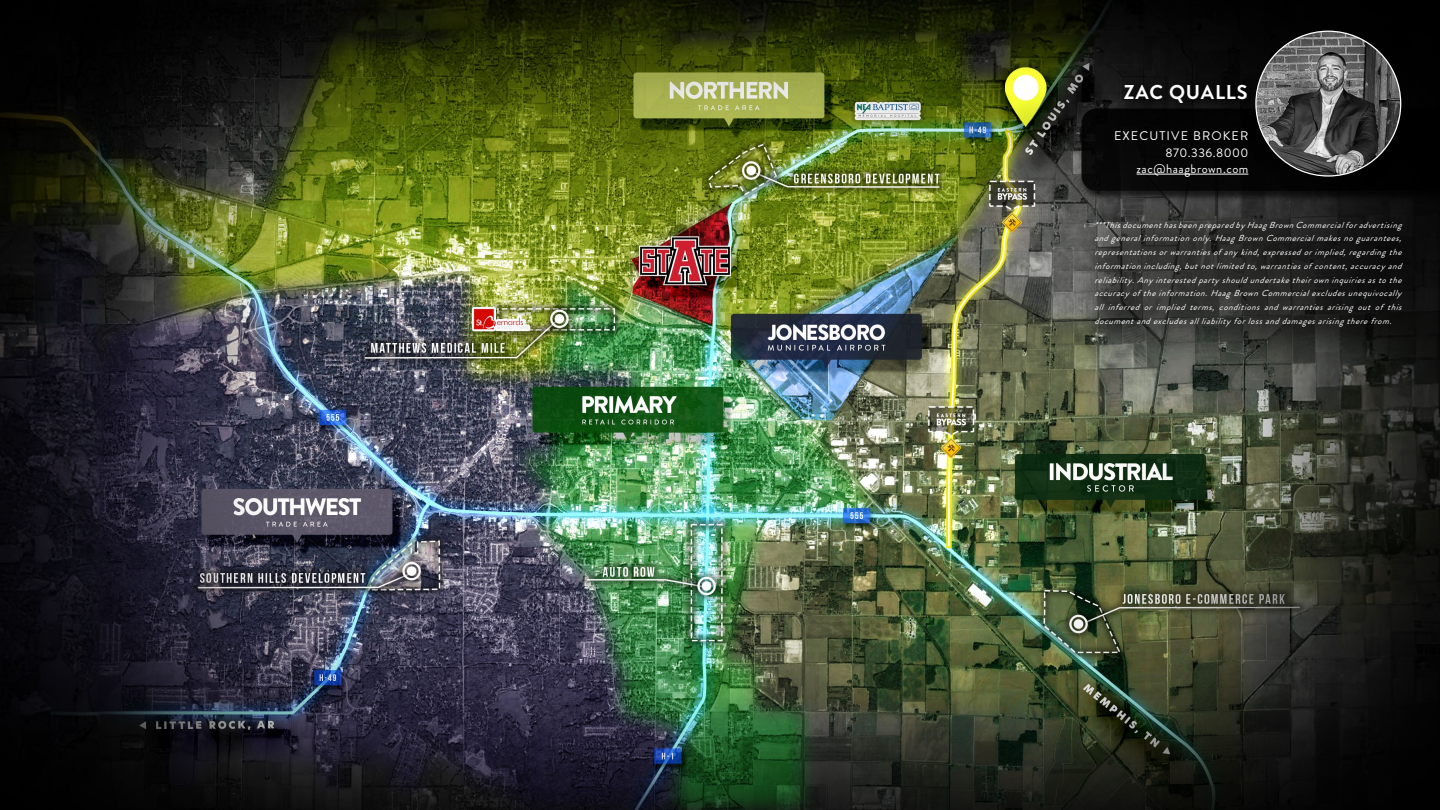
<style>
.page{position:relative;width:1440px;height:810px;background:#fff}
.page>*{position:absolute;margin:0;border:0;box-sizing:border-box;transform-origin:0 0}
.t1{font:700 20px "Brandon Grotesque";letter-spacing:.04em;color:#fff}
.t2{font:12.5px/16.2px "Brandon Grotesque";letter-spacing:.04em;color:#fff;text-align:right}
.t3{font:italic 8.75px/13.8px "Brandon Grotesque";color:#fff;text-align:justify}
</style>
<div class="page">
<img style="left:0;top:0;width:1440px;height:810px">
<div style="left:1117px;top:76px;width:145px;height:42px;background:#0e0e0e"></div>
<div style="left:1079px;top:106px;width:361px;height:96px;background:#000;opacity:.75"></div>
<div style="left:1082px;top:109px;width:358px;height:82px;background:#050505"></div>
<div style="left:1242px;top:32px;width:168px;height:168px;background:#000"></div>
<img style="left:1256px;top:31px;width:145px;height:145px;border-radius:72px">
<hr style="left:1137px;top:174px;width:111px;height:1px;background:#fff">
<div style="left:1074px;top:200px;width:366px;height:164px;background:#000;opacity:.44"></div>
<h1 class="t1" style="left:1124px;top:78px;width:125px">ZAC QUALLS</h1>
<h2 class="t2" style="left:1114px;top:128px;width:136px">EXECUTIVE BROKER<br>870.336.8000 zac@haagbrown.com</h2>
<p class="t3" style="left:1094px;top:218px;width:313px">***ThisdocumenthasbeenpreparedbyHaagBrownCommercialforadvertising andgeneralinformationonly.HaagBrownCommercialmakesnoguarantees, representationsorwarrantiesofanykind,expressedorimplied,regardingthe informationincluding,butnotlimitedto,warrantiesofcontent,accuracyand reliability.Anyinterestedpartyshouldundertaketheirowninquiriesastothe accuracyoftheinformation.HaagBrownCommercialexcludesunequivocally allinferredorimpliedterms,conditionsandwarrantiesarisingoutofthis documentandexcludesallliabilityforlossanddamagesarisingtherefrom.</p>
</div>
